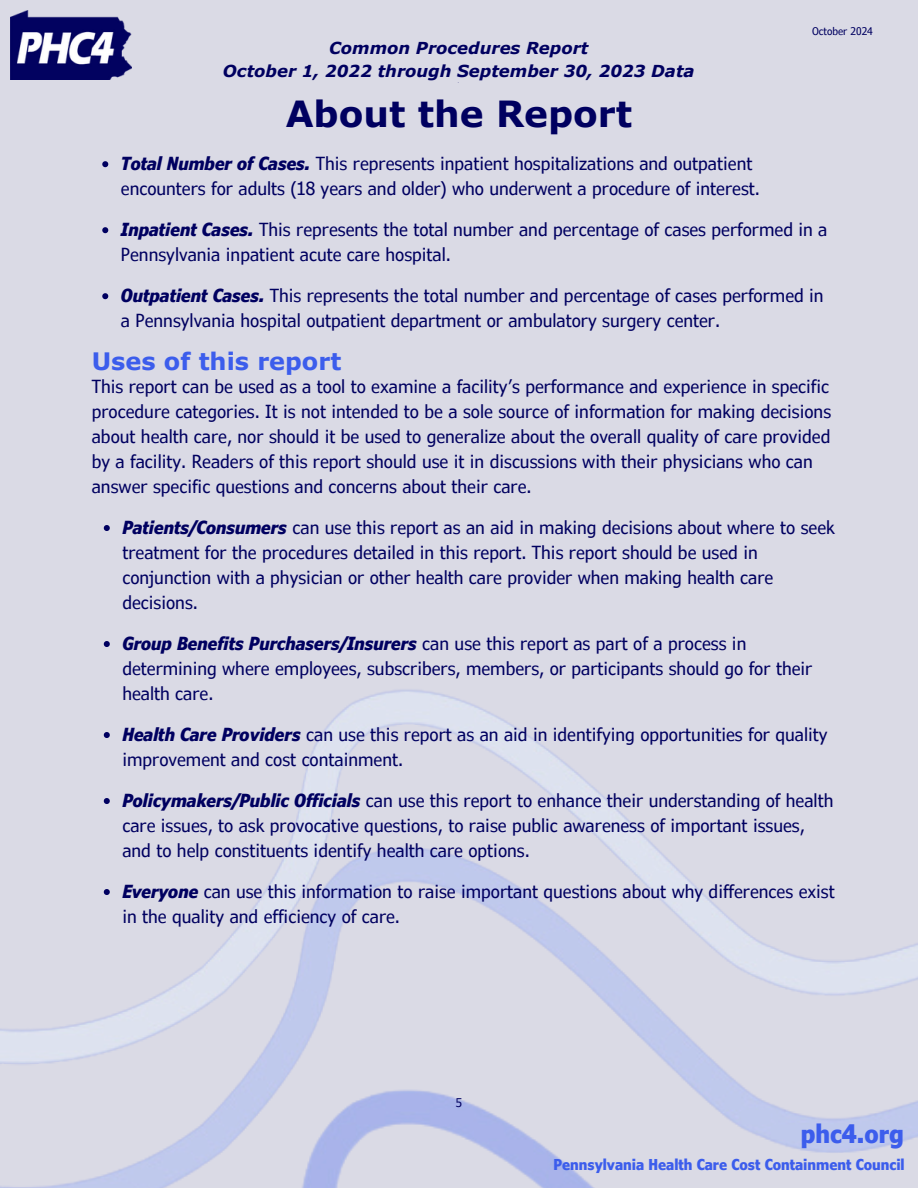
<style>
.page{position:relative;width:918px;height:1188px;background:#dadae5}
.page>*{position:absolute;margin:0;border:0;box-sizing:border-box;transform-origin:0 0}
.t1{font:700 36px "Verdana Pro";color:#000060}
.t2{font:700 condensed 25.5px "Verdana Pro";color:#3c5dec}
.t3{font:700 24px "Verdana Pro";color:#3c5dec}
.t4{font:condensed 18px/25px "Verdana Pro";color:#000060}
.t5{font:italic 700 16.5px/23.1px "Verdana Pro";color:#000060;text-align:center}
.t6{font:700 condensed 15px "Verdana Pro";color:#3c5dec}
.t7{font:condensed 12px "Verdana Pro";color:#000060}
.t8{font:condensed 10.5px "Verdana Pro";color:#000060}
.s1{font-weight:700;font-style:italic}
</style>
<div class="page">
<img style="left:0;top:690px;width:918px;height:498px">
<img style="left:10px;top:10px;width:122px;height:70px">
<svg style="left:102px;top:161px;width:6px;height:6px"></svg>
<svg style="left:102px;top:227px;width:6px;height:6px"></svg>
<svg style="left:102px;top:293px;width:6px;height:6px"></svg>
<svg style="left:104px;top:525px;width:6px;height:6px"></svg>
<svg style="left:104px;top:641px;width:6px;height:6px"></svg>
<svg style="left:104px;top:732px;width:6px;height:6px"></svg>
<svg style="left:104px;top:798px;width:6px;height:6px"></svg>
<svg style="left:104px;top:889px;width:6px;height:6px"></svg>
<p class="t5" style="left:223px;top:36px;width:473px">Common Procedures Report<br>October 1, 2022 through September 30, 2023 Data</p>
<p class="t1" style="left:286px;top:91px;width:348px">About the Report</p>
<h2 class="t8" style="left:812px;top:25px;width:62px">October 2024</h2>
<p class="t4" style="left:121px;top:151px;width:641px"><span class="s1">Total Number of Cases.</span> This represents inpatient hospitalizations and outpatient encounters for adults (18 years and older) who underwent a procedure of interest.</p>
<h3 class="t4" style="left:121px;top:217px;width:708px"><span class="s1">Inpatient Cases.</span> This represents the total number and percentage of cases performed in a<br>Pennsylvania inpatient acute care hospital.</h3>
<h1 class="t4" style="left:121px;top:283px;width:704px"><span class="s1">Outpatient Cases.</span> This represents the total number and percentage of cases performed in a Pennsylvania hospital outpatient department or ambulatory surgery center.</h1>
<h2 class="t3" style="left:92px;top:346px;width:251px">Uses of this report</h2>
<p class="t4" style="left:92px;top:373px;width:741px">This report can be used as a tool to examine a facility’s performance and experience in specific procedure categories. It is not intended to be a sole source of information for making decisions about health care, nor should it be used to generalize about the overall quality of care provided by a facility. Readers of this report should use it in discussions with their physicians who can answer specific questions and concerns about their care.</p>
<p class="t4" style="left:122px;top:514px;width:714px"><span class="s1">Patients/Consumers</span> can use this report as an aid in making decisions about where to seek treatment for the procedures detailed in this report. This report should be used in conjunction with a physician or other health care provider when making health care decisions.</p>
<p class="t4" style="left:122px;top:630px;width:691px"><span class="s1">Group Benefits Purchasers/Insurers</span> can use this report as part of a process in determining where employees, subscribers, members, or participants should go for their health care.</p>
<p class="t4" style="left:122px;top:721px;width:707px"><span class="s1">Health Care Providers</span> can use this report as an aid in identifying opportunities for quality improvement and cost containment.</p>
<p class="t4" style="left:122px;top:787px;width:713px"><span class="s1">Policymakers/Public Officials</span> can use this report to enhance their understanding of health care issues, to ask provocative questions, to raise public awareness of important issues, and to help constituents identify health care options.</p>
<p class="t4" style="left:122px;top:878px;width:714px"><span class="s1">Everyone</span> can use this information to raise important questions about why differences exist in the quality and efficiency of care.</p>
<h4 class="t7" style="left:456px;top:1095px;width:8px">5</h4>
<p class="t2" style="left:801px;top:1117px;width:105px">phc4.org</p>
<p class="t6" style="left:554px;top:1154px;width:353px">Pennsylvania Health Care Cost Containment Council</p>
</div>
